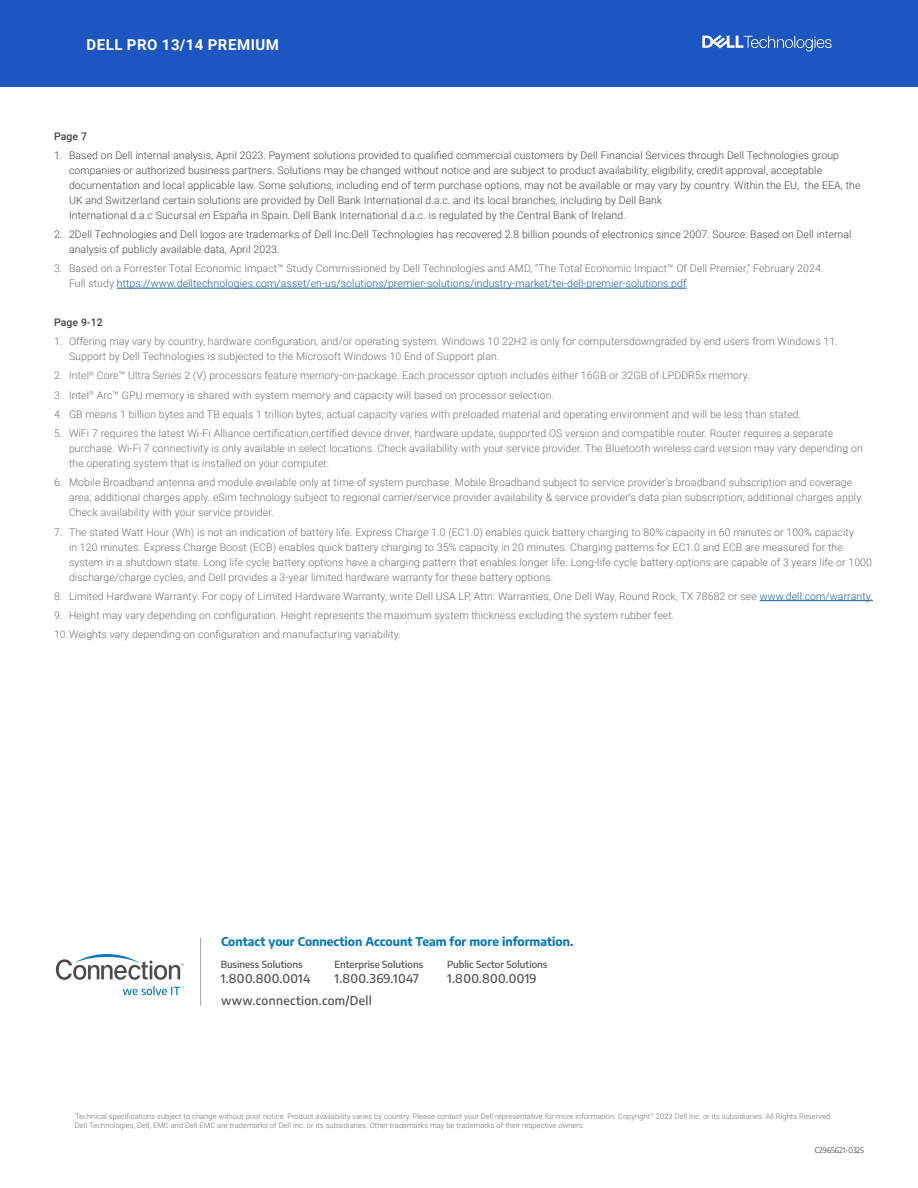
<style>
.page{position:relative;width:918px;height:1188px;background:#fff}
.page>*{position:absolute;margin:0;border:0;box-sizing:border-box;transform-origin:0 0}
.t1{font:700 15px "Roboto";letter-spacing:.035em;color:#fff}
.Cobrand_CTA{font:500 12px "Encode Sans";letter-spacing:.03em;color:#4b4c4d}
.Cobrand_CTA-2{font:700 12px "Encode Sans";color:#0076be}
.t2{font:300 10.5px/15px "Roboto";letter-spacing:.01em;color:#6e6e6e}
.t3{font:300 10.5px/15px "Roboto";letter-spacing:.01em;color:#444}
.t4{font:500 10.5px "Roboto";letter-spacing:.01em;color:#444}
.t5{font:500 9.75px "Encode Sans";color:#4b4c4d}
.t6{font:300 7.5px/9px "Roboto";letter-spacing:.01em;color:#6e6e6e}
.Copyright{font:300 7.5px "Encode Sans";color:#231f20}
.s1{color:#175d9e}
</style>
<div class="page">
<div style="left:0;top:0;width:918px;height:86px;background:#1d56c0"></div>
<svg style="left:702px;top:35px;width:130px;height:16px"></svg>
<hr style="left:117px;top:288px;width:570px;height:1px;background:#175d9e">
<hr style="left:760px;top:600px;width:113px;height:1px;background:#175d9e">
<svg style="left:56px;top:954px;width:128px;height:26px"></svg>
<svg style="left:123px;top:986px;width:61px;height:9px"></svg>
<hr style="left:200px;top:937px;width:1px;height:68px;background:#a3a4a8">
<p class="t1" style="left:87px;top:34px;width:194px">DELL PRO 13/14 PREMIUM</p>
<p class="t4" style="left:54px;top:129px;width:35px">Page 7</p>
<p class="t3" style="left:69px;top:147px;width:793px;text-indent:-15px">1. Based on Dell internal analysis, April 2023. Payment solutions provided to qualified commercial customers by Dell Financial Services through Dell Technologies group companies or authorized business partners. Solutions may be changed without notice and are subject to product availability, eligibility, credit approval, acceptable documentation and local applicable law. Some solutions, including end of term purchase options, may not be available or may vary by country. Within the EU, the EEA, the UK and Switzerland certain solutions are provided by Dell Bank International d.a.c. and its local branches, including by Dell Bank<br>International d.a.c Sucursal en España in Spain. Dell Bank International d.a.c. is regulated by the Central Bank of Ireland.</p>
<p class="t3" style="left:69px;top:227px;width:784px;text-indent:-15px">2. 2Dell Technologies and Dell logos are trademarks of Dell Inc.Dell Technologies has recovered 2.8 billion pounds of electronics since 2007. Source: Based on Dell internal analysis of publicly available data, April 2023.</p>
<p class="t2" style="left:69px;top:261px;width:756px;text-indent:-15px">3. Based on a Forrester Total Economic Impact™ Study Commissioned by Dell Technologies and AMD, “The Total Economic Impact™ Of Dell Premier,” February 2024.<br>Full study <span class="s1">https://www.delltechnologies.com/asset/en-us/solutions/premier-solutions/industry-market/tei-dell-premier-solutions.pdf</span></p>
<p class="t4" style="left:54px;top:315px;width:50px">Page 9-12</p>
<p class="t2" style="left:69px;top:334px;width:770px;text-indent:-15px">1. Offering may vary by country, hardware configuration, and/or operating system. Windows 10 22H2 is only for computersdowngraded by end users from Windows 11.<br>Support by Dell Technologies is subjected to the Microsoft Windows 10 End of Support plan.</p>
<p class="t2" style="left:54px;top:368px;width:698px">2. Intel<sup>®</sup> Core™ Ultra Series 2 (V) processors feature memory-on-package. Each processor option includes either 16GB or 32GB of LPDDR5x memory.</p>
<p class="t2" style="left:54px;top:387px;width:502px">3. Intel<sup>®</sup> Arc™ GPU memory is shared with system memory and capacity will based on processor selection.</p>
<p class="t2" style="left:54px;top:406px;width:749px">4. GB means 1 billion bytes and TB equals 1 trillion bytes; actual capacity varies with preloaded material and operating environment and will be less than stated.</p>
<p class="t2" style="left:69px;top:426px;width:795px;text-indent:-15px">5. WiFi 7 requires the latest Wi-Fi Alliance certification,certified device driver, hardware update, supported OS version and compatible router. Router requires a separate purchase. Wi-Fi 7 connectivity is only available in select locations. Check availability with your service provider. The Bluetooth wireless card version may vary depending on the operating system that is installed on your computer.</p>
<p class="t2" style="left:69px;top:475px;width:796px;text-indent:-15px">6. Mobile Broadband antenna and module available only at time of system purchase. Mobile Broadband subject to service provider’s broadband subscription and coverage area; additional charges apply. eSim technology subject to regional carrier/service provider availability &amp; service provider’s data plan subscription; additional charges apply.<br>Check availability with your service provider.</p>
<p class="t2" style="left:69px;top:524px;width:805px;text-indent:-15px">7. The stated Watt Hour (Wh) is not an indication of battery life. Express Charge 1.0 (EC1.0) enables quick battery charging to 80% capacity in 60 minutes or 100% capacity<br>in 120 minutes. Express Charge Boost (ECB) enables quick battery charging to 35% capacity in 20 minutes. Charging patterns for EC1.0 and ECB are measured for the system in a shutdown state. Long life cycle battery options have a charging pattern that enables longer life. Long-life cycle battery options are capable of 3 years life or 1000 discharge/charge cycles, and Dell provides a 3-year limited hardware warranty for these battery options.</p>
<p class="t2" style="left:54px;top:588px;width:820px">8. Limited Hardware Warranty: For copy of Limited Hardware Warranty, write Dell USA LP, Attn: Warranties, One Dell Way, Round Rock, TX 78682 or see <span class="s1">www.dell.com/warranty.</span></p>
<p class="t2" style="left:54px;top:605px;width:622px;line-height:19.2px">9. Height may vary depending on configuration. Height represents the maximum system thickness excluding the system rubber feet.<br>10.Weights vary depending on configuration and manufacturing variability.</p>
<p class="Cobrand_CTA-2" style="left:221px;top:933px;width:354px">Contact your Connection Account Team for more information.</p>
<p class="t5" style="left:221px;top:957px;width:83px">Business Solutions</p>
<p class="Cobrand_CTA" style="left:221px;top:970px;width:91px">1.800.800.0014</p>
<p class="t5" style="left:334px;top:957px;width:90px">Enterprise Solutions</p>
<p class="Cobrand_CTA" style="left:334px;top:970px;width:86px">1.800.369.1047</p>
<p class="Cobrand_CTA" style="left:221px;top:993px;width:152px">www.connection.com/Dell</p>
<p class="t5" style="left:447px;top:957px;width:102px">Public Sector Solutions</p>
<p class="Cobrand_CTA" style="left:447px;top:970px;width:91px">1.800.800.0019</p>
<p class="t6" style="left:75px;top:1111px;width:759px">Technical specifications subject to change without prior notice. Product availability varies by country. Please contact your Dell representative for more information. Copyright<sup>©</sup> 2023 Dell Inc. or its subsidiaries. All Rights Reserved.<br>Dell Technologies, Dell, EMC and Dell EMC are trademarks of Dell Inc. or its subsidiaries. Other trademarks may be trademarks of their respective owners.</p>
<p class="Copyright" style="left:815px;top:1145px;width:51px">C2965621-0325</p>
</div>
